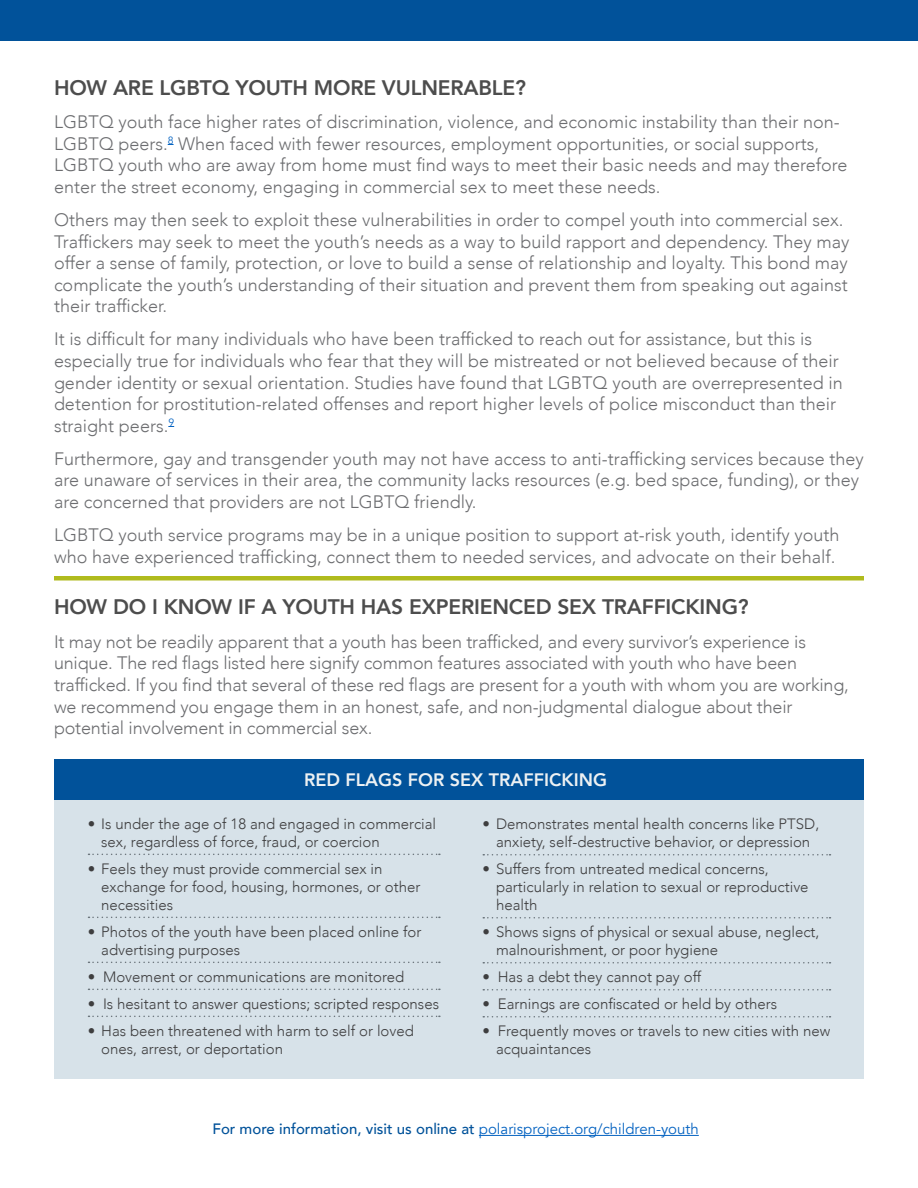
<style>
.page{position:relative;width:918px;height:1188px;background:#fff}
.page>*{position:absolute;margin:0;border:0;box-sizing:border-box;transform-origin:0 0}
.Default{font:800 21px "Avenir";letter-spacing:-.01em;color:#4d4d4d}
.Body{font:300 18px/21.6px "Avenir";color:#6c6d70}
.t1{font:800 18px "Avenir";color:#edf1f3}
.Body-2{font:300 15px/18px "Avenir";color:#3e3e3f}
.t2{font:500 15px "Avenir";color:#01529a}
.s1{font-weight:400;color:#0563c1}
</style>
<div class="page">
<hr style="left:54px;top:576px;width:810px;height:4px;background:#b0bb1d">
<div style="left:0;top:0;width:918px;height:40px;background:#01529a"></div>
<div style="left:54px;top:799px;width:413px;height:280px;background:#d7e2e9"></div>
<svg style="left:88px;top:854px;width:352px;height:1px"></svg>
<svg style="left:88px;top:917px;width:352px;height:1px"></svg>
<svg style="left:88px;top:962px;width:352px;height:1px"></svg>
<svg style="left:88px;top:989px;width:352px;height:1px"></svg>
<svg style="left:88px;top:1016px;width:352px;height:1px"></svg>
<div style="left:456px;top:799px;width:408px;height:280px;background:#d7e2e9"></div>
<svg style="left:483px;top:854px;width:347px;height:2px"></svg>
<svg style="left:483px;top:917px;width:347px;height:2px"></svg>
<svg style="left:483px;top:962px;width:347px;height:2px"></svg>
<svg style="left:483px;top:989px;width:347px;height:2px"></svg>
<svg style="left:483px;top:1016px;width:347px;height:2px"></svg>
<div style="left:54px;top:759px;width:810px;height:40px;background:#01529a"></div>
<hr style="left:479px;top:1135px;width:220px;height:1px;background:#0563c1">
<p class="Default" style="left:54px;top:71px;width:474px">HOW ARE LGBTQ YOUTH MORE VULNERABLE?</p>
<p class="Body" style="left:54px;top:111px;width:795px">LGBTQ youth face higher rates of discrimination, violence, and economic instability than their non-LGBTQ peers.<sup>8</sup> When faced with fewer resources, employment opportunities, or social supports, LGBTQ youth who are away from home must find ways to meet their basic needs and may therefore enter the street economy, engaging in commercial sex to meet these needs.</p>
<p class="Body" style="left:54px;top:209px;width:797px">Others may then seek to exploit these vulnerabilities in order to compel youth into commercial sex.<br>Traffickers may seek to meet the youth’s needs as a way to build rapport and dependency. They may offer a sense of family, protection, or love to build a sense of relationship and loyalty. This bond may complicate the youth’s understanding of their situation and prevent them from speaking out against their trafficker.</p>
<p class="Body" style="left:54px;top:328px;width:790px">It is difficult for many individuals who have been trafficked to reach out for assistance, but this is especially true for individuals who fear that they will be mistreated or not believed because of their gender identity or sexual orientation. Studies have found that LGBTQ youth are overrepresented in detention for prostitution-related offenses and report higher levels of police misconduct than their straight peers.<sup>9</sup></p>
<p class="Body" style="left:54px;top:448px;width:811px">Furthermore, gay and transgender youth may not have access to anti-trafficking services because they are unaware of services in their area, the community lacks resources (e.g. bed space, funding), or they are concerned that providers are not LGBTQ friendly.</p>
<p class="Body" style="left:54px;top:524px;width:787px">LGBTQ youth service programs may be in a unique position to support at-risk youth, identify youth who have experienced trafficking, connect them to needed services, and advocate on their behalf.</p>
<p class="Default" style="left:54px;top:590px;width:696px">HOW DO I KNOW IF A YOUTH HAS EXPERIENCED SEX TRAFFICKING?</p>
<p class="Body" style="left:54px;top:631px;width:796px">It may not be readily apparent that a youth has been trafficked, and every survivor’s experience is unique. The red flags listed here signify common features associated with youth who have been trafficked. If you find that several of these red flags are present for a youth with whom you are working, we recommend you engage them in an honest, safe, and non-judgmental dialogue about their potential involvement in commercial sex.</p>
<p class="t1" style="left:304px;top:766px;width:304px">RED FLAGS FOR SEX TRAFFICKING</p>
<p class="Body-2" style="left:101px;top:815px;width:336px;text-indent:-14px">• Is under the age of 18 and engaged in commercial sex, regardless of force, fraud, or coercion</p>
<p class="Body-2" style="left:101px;top:860px;width:321px;text-indent:-14px">• Feels they must provide commercial sex in exchange for food, housing, hormones, or other necessities</p>
<p class="Body-2" style="left:101px;top:923px;width:322px;text-indent:-14px">• Photos of the youth have been placed online for advertising purposes</p>
<p class="Body-2" style="left:88px;top:968px;width:318px">• Movement or communications are monitored</p>
<p class="Body-2" style="left:88px;top:995px;width:353px">• Is hesitant to answer questions; scripted responses</p>
<p class="Body-2" style="left:101px;top:1022px;width:314px;text-indent:-14px">• Has been threatened with harm to self or loved ones, arrest, or deportation</p>
<p class="Body-2" style="left:483px;top:815px;width:338px;text-align:center">• Demonstrates mental health concerns like PTSD, anxiety, self-destructive behavior, or depression</p>
<p class="Body-2" style="left:496px;top:860px;width:314px;text-indent:-14px">• Suffers from untreated medical concerns, particularly in relation to sexual or reproductive health</p>
<p class="Body-2" style="left:496px;top:923px;width:325px;text-indent:-14px">• Shows signs of physical or sexual abuse, neglect, malnourishment, or poor hygiene</p>
<p class="Body-2" style="left:483px;top:968px;width:220px">• Has a debt they cannot pay off</p>
<p class="Body-2" style="left:483px;top:995px;width:296px">• Earnings are confiscated or held by others</p>
<p class="Body-2" style="left:496px;top:1022px;width:336px;text-indent:-14px">• Frequently moves or travels to new cities with new acquaintances</p>
<p class="t2" style="left:212px;top:1116px;width:488px">For more information, visit us online at <span class="s1">polarisproject.org/children-youth</span></p>
</div>
